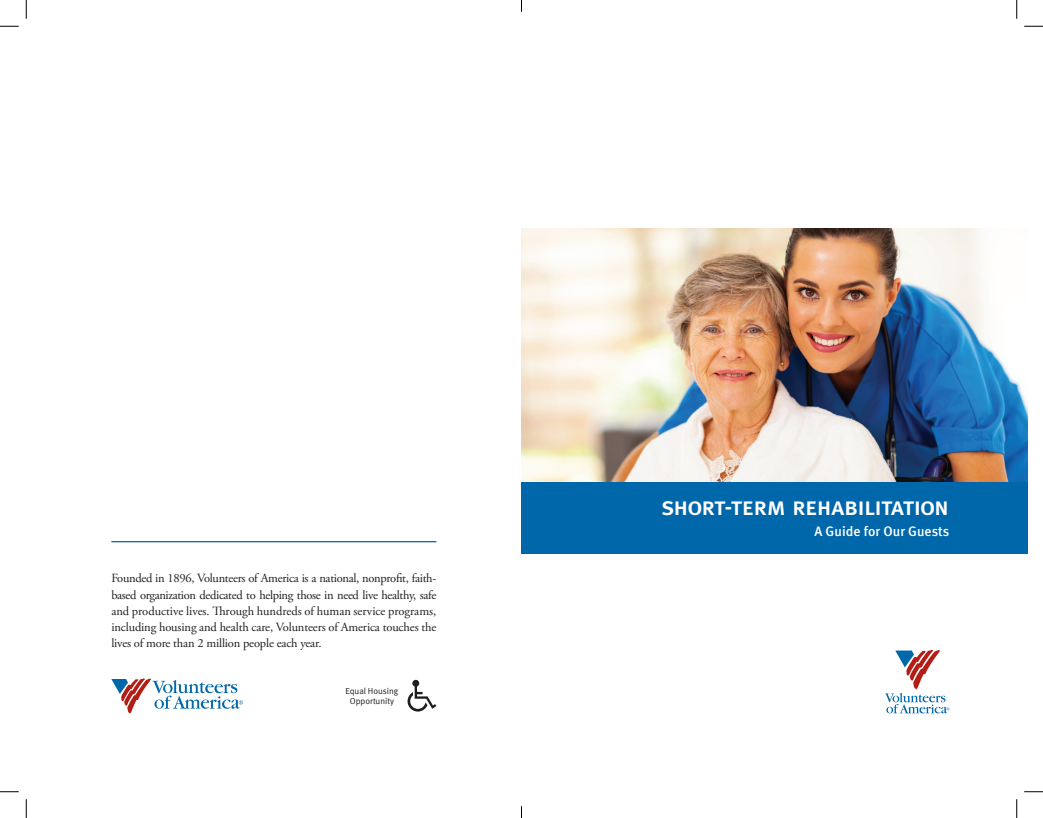
<style>
.page{position:relative;width:1043px;height:818px;background:#fff}
.page>*{position:absolute;margin:0;border:0;box-sizing:border-box;transform-origin:0 0}
.t1{font:25px "Meta Medium Caps";letter-spacing:-.02em;color:#fff}
.t2{font:500 13.75px "Meta";letter-spacing:.005em;color:#fff}
.t3{font:12.5px/16.2px "Adobe Garamond Pro";letter-spacing:-.015em;color:#231f20;text-align:justify}
.t4{font:8.75px/10.5px "Meta Normal";color:#231f20;text-align:center}
</style>
<div class="page">
<img style="left:521px;top:229px;width:506px;height:253px">
<div style="left:521px;top:482px;width:507px;height:72px;background:#0067aa"></div>
<svg style="left:885px;top:649px;width:64px;height:64px"></svg>
<hr style="left:111px;top:541px;width:325px;height:1px;background:#0067aa">
<svg style="left:111px;top:678px;width:132px;height:35px"></svg>
<svg style="left:407px;top:679px;width:29px;height:32px"></svg>
<svg style="left:0;top:25px;width:19px;height:2px"></svg>
<svg style="left:1024px;top:25px;width:18px;height:2px"></svg>
<svg style="left:0;top:791px;width:19px;height:1px"></svg>
<svg style="left:1024px;top:791px;width:18px;height:1px"></svg>
<svg style="left:25px;top:0;width:2px;height:19px"></svg>
<svg style="left:25px;top:799px;width:2px;height:19px"></svg>
<svg style="left:1016px;top:0;width:1px;height:19px"></svg>
<svg style="left:1016px;top:799px;width:1px;height:19px"></svg>
<svg style="left:521px;top:806px;width:1px;height:12px"></svg>
<p class="t3" style="left:111px;top:570px;width:326px">Founded in 1896, Volunteers of America is a national, nonprofit, faith&shy;based organization dedicated to helping those in need live healthy, safe and productive lives. Through hundreds of human service programs, including housing and health care, Volunteers of America touches the lives of more than 2 million people each year.</p>
<p class="t4" style="left:345px;top:685px;width:55px">Equal Housing<br>Opportunity</p>
<h1 class="t1" style="left:661px;top:492px;width:289px">short-term rehabilitation</h1>
<p class="t2" style="left:814px;top:522px;width:136px">A Guide for Our Guests</p>
</div>
